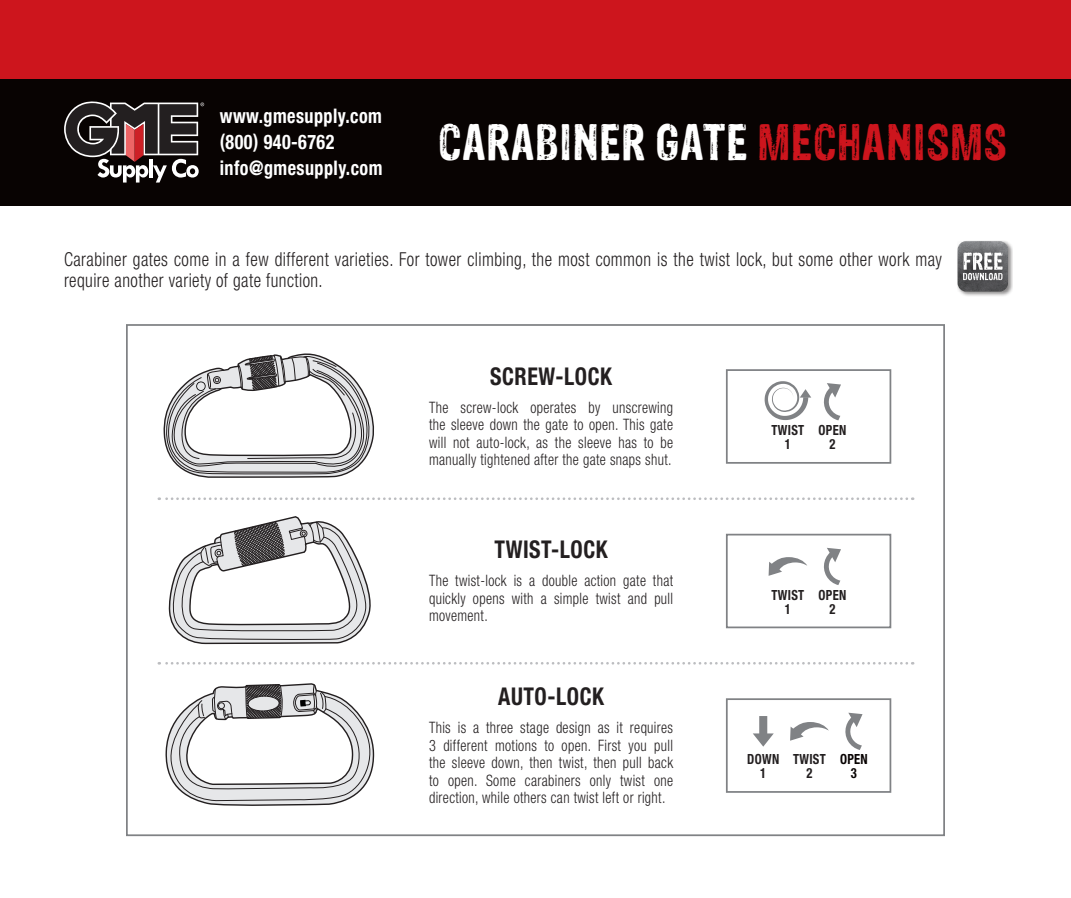
<style>
.page{position:relative;width:1071px;height:898px;background:#fff}
.page>*{position:absolute;margin:0;border:0;box-sizing:border-box;transform-origin:0 0}
.t1{font:42px "Sans Culottes";letter-spacing:.02em;color:#fff}
.t2{font:700 condensed 24.5px "Helvetica Neue LT Std";letter-spacing:.025em;color:#231f20;scale:.9 1}
.t3{font:700 condensed 20.12px/26.2px "Helvetica Neue LT Std";letter-spacing:.025em;color:#fff;scale:.9 1}
.t4{font:300 condensed 19.25px/21px "Helvetica Neue LT Std";letter-spacing:.025em;color:#231f20;scale:.9 1}
.t5{font:300 condensed 15.75px/17.5px "Helvetica Neue LT Std";letter-spacing:.025em;color:#231f20;text-align:justify;scale:.9 1}
.t6{font:700 condensed 14px/14px "Helvetica Neue LT Std";letter-spacing:.025em;color:#231f20;text-align:center;scale:.9 1}
.t7{font:700 condensed 14px/14px "Helvetica Neue LT Std";color:#080302;text-align:center;scale:.9 1}
.s1{color:#cd151d}
</style>
<div class="page">
<div style="left:0;top:0;width:1071px;height:79px;background:#cd151d"></div>
<div style="left:0;top:79px;width:1071px;height:126px;background:#080302"></div>
<svg style="left:64px;top:101px;width:140px;height:81px"></svg>
<div style="left:957px;top:240px;width:56px;height:57px;background:#231f20;opacity:.5"></div>
<img style="left:958px;top:241px;width:50px;height:51px">
<svg style="left:963px;top:252px;width:40px;height:28px"></svg>
<svg style="left:165px;top:683px;width:210px;height:123px"></svg>
<svg style="left:753px;top:716px;width:21px;height:30px"></svg>
<svg style="left:790px;top:722px;width:39px;height:19px"></svg>
<svg style="left:845px;top:713px;width:18px;height:37px"></svg>
<div style="left:726px;top:698px;width:165px;height:95px;border:2px solid #808285"></div>
<svg style="left:168px;top:516px;width:203px;height:129px"></svg>
<svg style="left:769px;top:557px;width:38px;height:19px"></svg>
<svg style="left:824px;top:548px;width:17px;height:37px"></svg>
<div style="left:726px;top:534px;width:165px;height:94px;border:2px solid #808285"></div>
<svg style="left:159px;top:497px;width:754px;height:3px"></svg>
<svg style="left:159px;top:662px;width:754px;height:2px"></svg>
<svg style="left:163px;top:353px;width:211px;height:125px"></svg>
<svg style="left:823px;top:383px;width:18px;height:37px"></svg>
<div style="left:726px;top:369px;width:165px;height:95px;border:2px solid #808285"></div>
<svg style="left:765px;top:381px;width:46px;height:39px"></svg>
<p class="t3" style="left:220px;top:102px;width:182px">www.gmesupply.com (800) 940-6762 info@gmesupply.com</p>
<h1 class="t1" style="left:438px;top:111px;width:570px">CARABINER GATE <span class="s1">MECHANISMS</span></h1>
<p class="t4" style="left:64px;top:249px;width:977px">Carabiner gates come in a few different varieties. For tower climbing, the most common is the twist lock, but some other work may require another variety of gate function.</p>
<h2 class="t2" style="left:490px;top:361px;width:137px">SCREW-LOCK</h2>
<p class="t5" style="left:429px;top:398px;width:273px">The screw-lock operates by unscrewing the sleeve down the gate to open. This gate will not auto-lock, as the sleeve has to be manually tightened after the gate snaps shut.</p>
<h2 class="t2" style="left:495px;top:535px;width:127px">TWIST-LOCK</h2>
<p class="t5" style="left:429px;top:572px;width:273px">The twist-lock is a double action gate that quickly opens with a simple twist and pull movement.</p>
<h2 class="t2" style="left:498px;top:682px;width:119px">AUTO-LOCK</h2>
<p class="t5" style="left:429px;top:719px;width:273px">This is a three stage design as it requires 3 different motions to open. First you pull the sleeve down, then twist, then pull back to open. Some carabiners only twist one direction, while others can twist left or right.</p>
<p class="t6" style="left:772px;top:423px;width:38px">TWIST<br>1</p>
<p class="t6" style="left:819px;top:423px;width:32px">OPEN<br>2</p>
<p class="t6" style="left:772px;top:587px;width:38px">TWIST<br>1</p>
<p class="t6" style="left:819px;top:587px;width:32px">OPEN<br>2</p>
<p class="t6" style="left:747px;top:751px;width:37px">DOWN<br>1</p>
<p class="t6" style="left:793px;top:751px;width:38px">TWIST<br>2</p>
<p class="t7" style="left:840px;top:751px;width:32px">OPEN<br>3</p>
</div>
